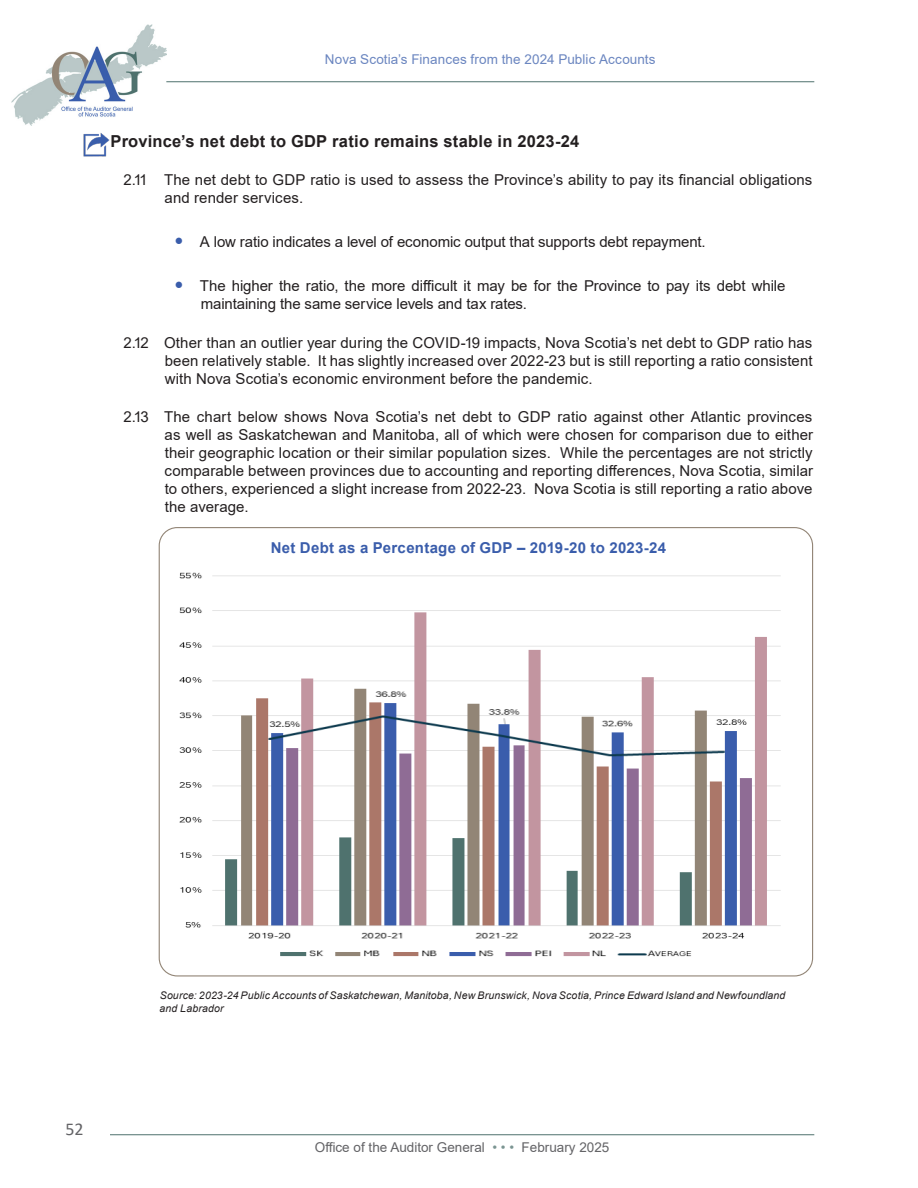
<style>
.page{position:relative;width:918px;height:1188px;background:#fff}
.page>*{position:absolute;margin:0;border:0;box-sizing:border-box;transform-origin:0 0}
.t1{font:18px "Calibri";color:#636366}
.Statement_Heading{font:700 16.5px "Arial";letter-spacing:.015em;color:#231f20}
.A-Body_Text_Chapter_2{font:15px/18px "Arial";letter-spacing:.01em;color:#231f20;text-align:justify}
.A-Bullet-highlights{font:15px/18px "Arial";letter-spacing:-.005em;color:#231f20}
.Chart_Title{font:700 15px "Arial";letter-spacing:.02em;color:#3a5dab}
.t2{font:13.5px "Arial";letter-spacing:.01em;color:#6b86c0}
.t3{font:13.5px "Arial";color:#636366}
.Source{font:italic 10.5px/12.6px "Arial";letter-spacing:.015em;color:#231f20}
.s1{font-size:25.5px;color:#3a5dab}
.s2{color:#7b9592}
</style>
<div class="page">
<img style="left:11px;top:25px;width:155px;height:100px">
<hr style="left:166px;top:81px;width:648px;height:1px;background:#4f726e">
<hr style="left:110px;top:1134px;width:704px;height:1px;background:#4f726e">
<img style="left:83px;top:133px;width:27px;height:24px">
<img style="left:179px;top:572px;width:602px;height:385px">
<p class="t2" style="left:325px;top:50px;width:332px">Nova Scotia’s Finances from the 2024 Public Accounts</p>
<p class="Statement_Heading" style="left:111px;top:130px;width:470px">Province’s net debt to GDP ratio remains stable in 2023-24</p>
<p class="A-Body_Text_Chapter_2" style="left:165px;top:171px;width:649px;text-indent:-41px">2.11 The net debt to GDP ratio is used to assess the Province’s ability to pay its financial obligations and render services.</p>
<p class="A-Bullet-highlights" style="left:174px;top:233px;width:533px"><span class="s1">•</span> A low ratio indicates a level of economic output that supports debt repayment.</p>
<p class="A-Bullet-highlights" style="left:201px;top:277px;width:586px;text-indent:-26px"><span class="s1">•</span> The higher the ratio, the more difficult it may be for the Province to pay its debt while maintaining the same service levels and tax rates.</p>
<p class="A-Body_Text_Chapter_2" style="left:165px;top:333px;width:649px;text-indent:-41px">2.12 Other than an outlier year during the COVID-19 impacts, Nova Scotia’s net debt to GDP ratio has been relatively stable. It has slightly increased over 2022-23 but is still reporting a ratio consistent with Nova Scotia’s economic environment before the pandemic.</p>
<p class="A-Body_Text_Chapter_2" style="left:165px;top:408px;width:650px;text-indent:-41px">2.13 The chart below shows Nova Scotia’s net debt to GDP ratio against other Atlantic provinces as well as Saskatchewan and Manitoba, all of which were chosen for comparison due to either their geographic location or their similar population sizes. While the percentages are not strictly comparable between provinces due to accounting and reporting differences, Nova Scotia, similar to others, experienced a slight increase from 2022-23. Nova Scotia is still reporting a ratio above the average.</p>
<p class="Chart_Title" style="left:271px;top:538px;width:397px">Net Debt as a Percentage of GDP – 2019-20 to 2023-24</p>
<p class="t1" style="left:65px;top:1116px;width:20px">52</p>
<p class="Source" style="left:160px;top:989px;width:627px">Source: 2023-24 Public Accounts of Saskatchewan, Manitoba, New Brunswick, Nova Scotia, Prince Edward Island and Newfoundland and Labrador</p>
<p class="t3" style="left:315px;top:1138px;width:296px">Office of the Auditor General <span class="s2">• • •</span> February 2025</p>
</div>
